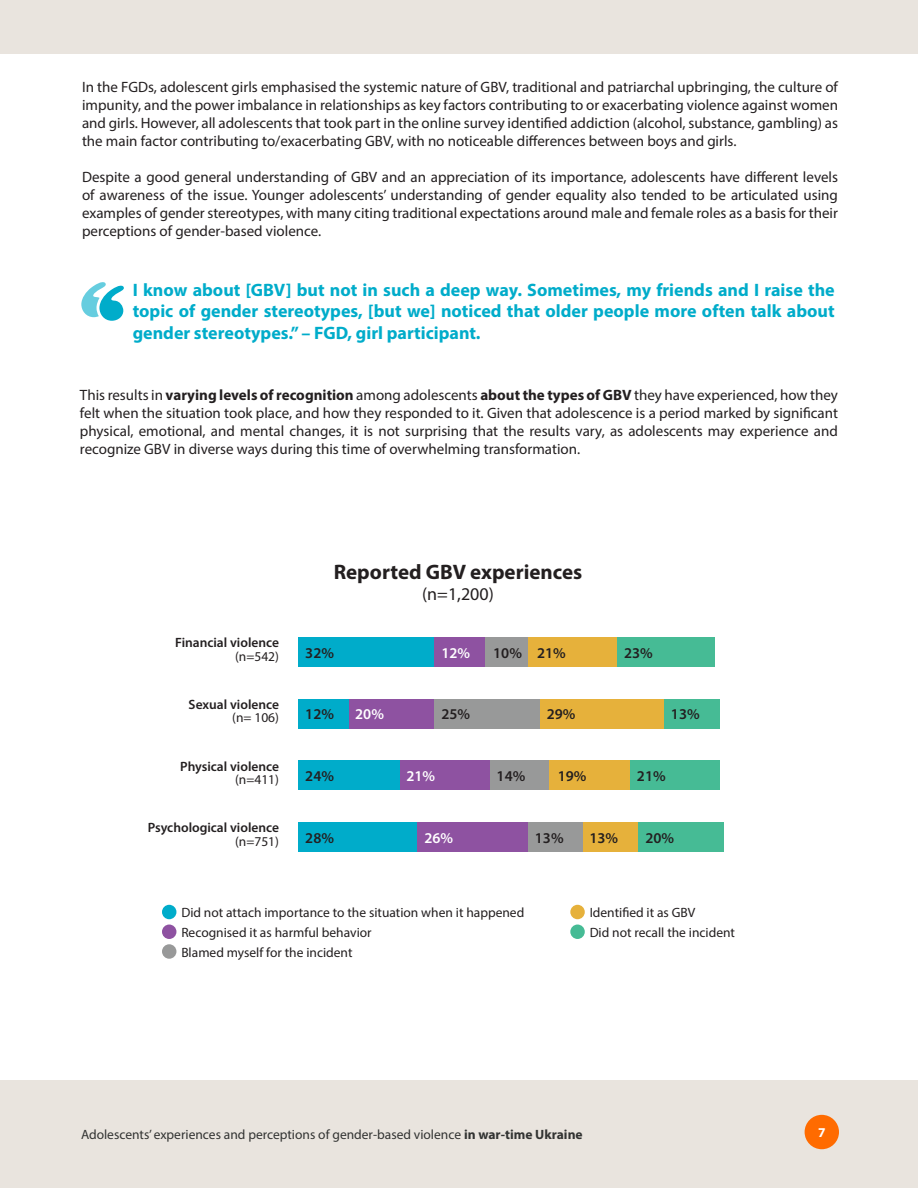
<style>
.page{position:relative;width:918px;height:1188px;background:#fff}
.page>*{position:absolute;margin:0;border:0;box-sizing:border-box;transform-origin:0 0}
.t1{font:700 21px "Myriad Pro";color:#231f20}
.t2{font:700 18px/21.6px "Myriad Pro";color:#00acca;text-align:justify}
.t3{font:18px "Myriad Pro";color:#231f20}
.t4{font:15px/18px "Myriad Pro";color:#231f20;text-align:justify}
.t5{font:600 15px "Myriad Pro";color:#231f20}
.t6{font:600 15px "Myriad Pro";color:#fff}
.t7{font:13.5px "Myriad Pro";color:#231f20}
.t8{font:13.5px "Myriad Pro";color:#323332}
.t9{font:600 13.5px "Myriad Pro";color:#231f20}
.t10{font:700 13.5px "Myriad Pro";color:#fff}
.t11{font:600 12px "Myriad Pro";color:#231f20}
.s1{font-weight:700}
</style>
<div class="page">
<div style="left:0;top:1080px;width:918px;height:108px;background:#e9e4de"></div>
<div style="left:805px;top:1115px;width:34px;height:34px;background:#ff6b00;border-radius:50%"></div>
<div style="left:0;top:0;width:918px;height:54px;background:#e9e4de"></div>
<div style="left:298px;top:822px;width:119px;height:30px;background:#00acca"></div>
<div style="left:417px;top:822px;width:111px;height:30px;background:#8e52a1"></div>
<div style="left:528px;top:822px;width:55px;height:30px;background:#989999"></div>
<div style="left:583px;top:822px;width:56px;height:30px;background:#e6b13b"></div>
<div style="left:639px;top:822px;width:85px;height:30px;background:#46bb95"></div>
<div style="left:298px;top:760px;width:102px;height:30px;background:#00acca"></div>
<div style="left:400px;top:760px;width:90px;height:30px;background:#8e52a1"></div>
<div style="left:490px;top:760px;width:59px;height:30px;background:#989999"></div>
<div style="left:549px;top:760px;width:81px;height:30px;background:#e6b13b"></div>
<div style="left:630px;top:760px;width:89px;height:30px;background:#46bb95"></div>
<div style="left:298px;top:699px;width:51px;height:30px;background:#00acca"></div>
<div style="left:349px;top:699px;width:85px;height:30px;background:#8e52a1"></div>
<div style="left:434px;top:699px;width:107px;height:30px;background:#989999"></div>
<div style="left:541px;top:699px;width:123px;height:30px;background:#e6b13b"></div>
<div style="left:664px;top:699px;width:55px;height:30px;background:#46bb95"></div>
<div style="left:298px;top:637px;width:136px;height:30px;background:#00acca"></div>
<div style="left:434px;top:637px;width:51px;height:30px;background:#8e52a1"></div>
<div style="left:485px;top:637px;width:43px;height:30px;background:#989999"></div>
<div style="left:528px;top:637px;width:89px;height:30px;background:#e6b13b"></div>
<div style="left:617px;top:637px;width:98px;height:30px;background:#46bb95"></div>
<div style="left:162px;top:905px;width:14px;height:14px;background:#00acca;border-radius:50%"></div>
<div style="left:162px;top:925px;width:14px;height:14px;background:#8e52a1;border-radius:50%"></div>
<div style="left:162px;top:944px;width:14px;height:15px;background:#989999;border-radius:50%"></div>
<div style="left:570px;top:905px;width:15px;height:14px;background:#e6b13b;border-radius:50%"></div>
<div style="left:570px;top:925px;width:15px;height:14px;background:#46bb95;border-radius:50%"></div>
<svg style="left:81px;top:282px;width:43px;height:39px"></svg>
<p class="t4" style="left:82px;top:78px;width:758px">In the FGDs, adolescent girls emphasised the systemic nature of GBV, traditional and patriarchal upbringing, the culture of impunity, and the power imbalance in relationships as key factors contributing to or exacerbating violence against women and girls. However, all adolescents that took part in the online survey identified addiction (alcohol, substance, gambling) as the main factor contributing to/exacerbating GBV, with no noticeable differences between boys and girls.</p>
<p class="t4" style="left:82px;top:168px;width:758px">Despite a good general understanding of GBV and an appreciation of its importance, adolescents have different levels of awareness of the issue. Younger adolescents’ understanding of gender equality also tended to be articulated using examples of gender stereotypes, with many citing traditional expectations around male and female roles as a basis for their perceptions of gender-based violence.</p>
<p class="t2" style="left:133px;top:278px;width:704px">I know about [GBV] but not in such a deep way. Sometimes, my friends and I raise the topic of gender stereotypes, [but we] noticed that older people more often talk about gender stereotypes.” – FGD, girl participant.</p>
<p class="t4" style="left:80px;top:385px;width:760px">This results in <span class="s1">varying levels of recognition</span> among adolescents <span class="s1">about the types of GBV</span> they have experienced, how they felt when the situation took place, and how they responded to it. Given that adolescence is a period marked by significant physical, emotional, and mental changes, it is not surprising that the results vary, as adolescents may experience and recognize GBV in diverse ways during this time of overwhelming transformation.</p>
<p class="t1" style="left:334px;top:558px;width:250px">Reported GBV experiences</p>
<p class="t3" style="left:422px;top:583px;width:73px">(n=1,200)</p>
<p class="t9" style="left:175px;top:634px;width:105px">Financial violence</p>
<p class="t7" style="left:235px;top:648px;width:45px">(n=542)</p>
<p class="t11" style="left:304px;top:645px;width:24px">32%</p>
<p class="t5" style="left:305px;top:643px;width:30px">32%</p>
<p class="t6" style="left:441px;top:643px;width:30px">12%</p>
<p class="t5" style="left:493px;top:643px;width:30px">10%</p>
<p class="t5" style="left:537px;top:643px;width:30px">21%</p>
<p class="t5" style="left:624px;top:643px;width:30px">23%</p>
<p class="t9" style="left:189px;top:696px;width:92px">Sexual violence</p>
<p class="t7" style="left:232px;top:710px;width:48px">(n= 106)</p>
<p class="t5" style="left:305px;top:705px;width:30px">12%</p>
<p class="t6" style="left:355px;top:705px;width:30px">20%</p>
<p class="t5" style="left:441px;top:705px;width:30px">25%</p>
<p class="t5" style="left:547px;top:705px;width:30px">29%</p>
<p class="t5" style="left:671px;top:705px;width:30px">13%</p>
<p class="t9" style="left:180px;top:757px;width:100px">Physical violence</p>
<p class="t7" style="left:235px;top:771px;width:45px">(n=411)</p>
<p class="t5" style="left:305px;top:766px;width:30px">24%</p>
<p class="t6" style="left:407px;top:766px;width:30px">21%</p>
<p class="t5" style="left:497px;top:766px;width:30px">14%</p>
<p class="t5" style="left:558px;top:766px;width:30px">19%</p>
<p class="t5" style="left:637px;top:766px;width:30px">21%</p>
<p class="t9" style="left:148px;top:819px;width:133px">Psychological violence</p>
<p class="t7" style="left:235px;top:833px;width:45px">(n=751)</p>
<p class="t5" style="left:305px;top:828px;width:30px">28%</p>
<p class="t6" style="left:424px;top:828px;width:30px">26%</p>
<p class="t5" style="left:535px;top:828px;width:30px">13%</p>
<p class="t5" style="left:589px;top:828px;width:30px">13%</p>
<p class="t5" style="left:645px;top:828px;width:30px">20%</p>
<p class="t7" style="left:181px;top:904px;width:345px">Did not attach importance to the situation when it happened</p>
<p class="t7" style="left:181px;top:924px;width:192px">Recognised it as harmful behavior</p>
<p class="t7" style="left:181px;top:944px;width:173px">Blamed myself for the incident</p>
<p class="t7" style="left:590px;top:904px;width:107px">Identified it as GBV</p>
<p class="t7" style="left:590px;top:924px;width:147px">Did not recall the incident</p>
<p class="t8" style="left:81px;top:1126px;width:503px">Adolescents’ experiences and perceptions of gender-based violence <span class="s1">in war-time Ukraine</span></p>
<p class="t10" style="left:818px;top:1124px;width:9px">7</p>
</div>
